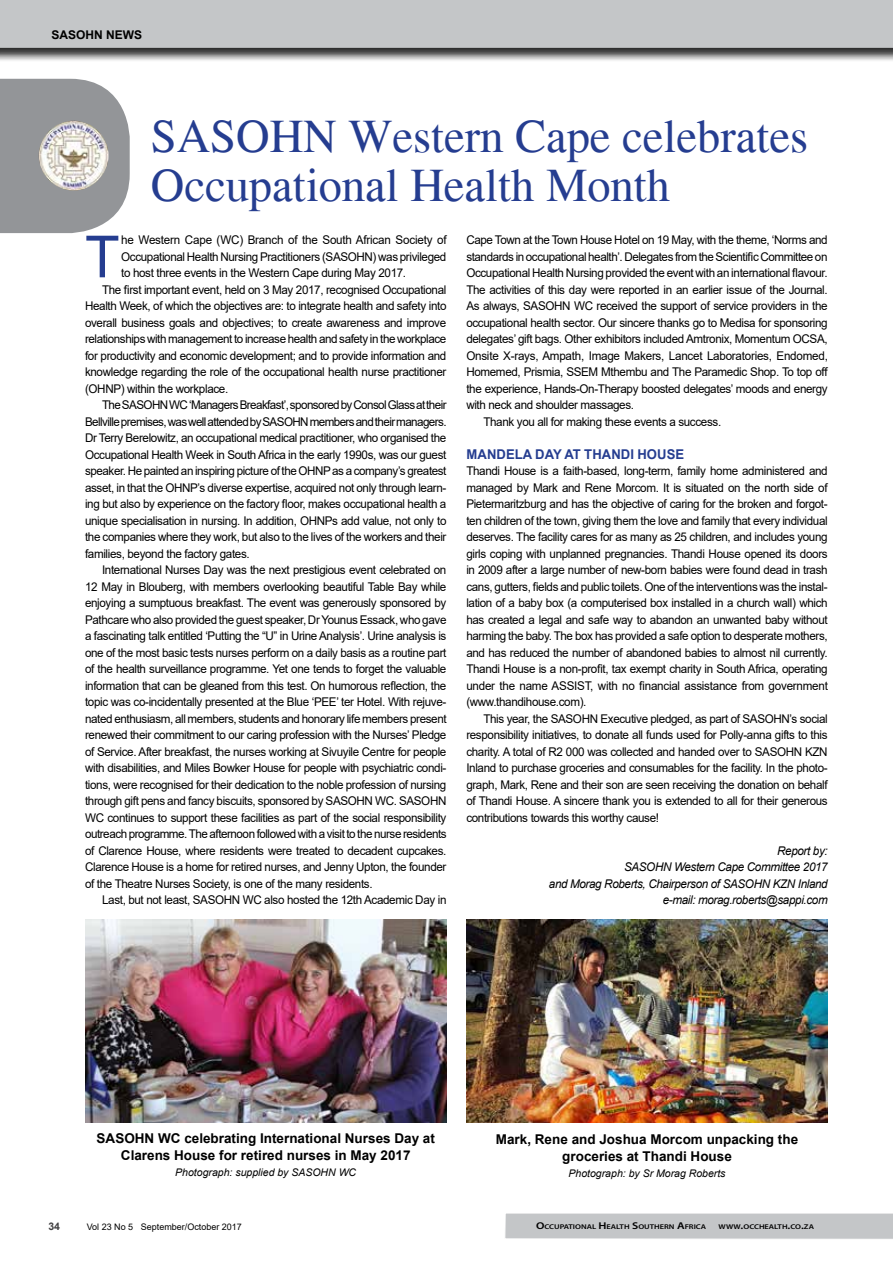
<style>
.page{position:relative;width:893px;height:1263px;background:#fff}
.page>*{position:absolute;margin:0;border:0;box-sizing:border-box;transform-origin:0 0}
.t1{font:58.05px "Arial";color:#253d90}
.t2{font:46.5px/49.5px "Times";color:#253d90}
.t3{font:700 13.5px/16.5px "Arial";color:#000;text-align:center}
.t4{font:700 13.5px "Arial";letter-spacing:.005em;color:#253d90}
.t5{font:12px/16.5px "Arial";letter-spacing:-.03em;color:#000;text-align:justify}
.t6{font:12px "Arial";letter-spacing:-.05em;color:#000}
.t7{font:italic 12px/16.5px "Arial";letter-spacing:-.03em;color:#000;text-align:right}
.t8{font:700 12px "Arial";color:#000}
.t9{font:italic 10.5px "Arial";color:#000}
.t10{font:700 10.5px "Arial";color:#414042}
.t11{font:9px "Arial";color:#000}
.t12{font:600 6.9px "Myriad Pro";color:#000;scale:1.21 1}
.s1{font-size:9.9px}
</style>
<div class="page">
<div style="left:0;top:0;width:893px;height:62px;background:#000;opacity:.6"></div>
<div style="left:0;top:0;width:893px;height:48px;background:#c4c6c8"></div>
<svg style="left:505px;top:1213px;width:388px;height:26px"></svg>
<img style="left:85px;top:920px;width:361px;height:203px">
<img style="left:466px;top:920px;width:362px;height:203px">
<svg style="left:0;top:79px;width:130px;height:154px"></svg>
<img style="left:39px;top:121px;width:70px;height:70px;border-radius:35px">
<p class="t8" style="left:51px;top:27px;width:92px">SASOHN NEWS</p>
<h2 class="t2" style="left:151px;top:111px;width:659px">SASOHN Western Cape celebrates<br>Occupational Health Month</h2>
<h1 class="t1" style="left:85px;top:217px;width:36px">T</h1>
<p class="t5" style="left:121px;top:232px;width:327px">he Western Cape (WC) Branch of the South African Society of</p>
<p class="t5" style="left:121px;top:248px;width:327px">Occupational Health Nursing Practitioners (SASOHN) was privileged</p>
<p class="t5" style="left:121px;top:265px;width:286px">to host three events in the Western Cape during May 2017.</p>
<p class="t5" style="left:102px;top:281px;width:346px">The first important event, held on 3 May 2017, recognised Occupational</p>
<p class="t5" style="left:85px;top:298px;width:363px">Health Week, of which the objectives are: to integrate health and safety into</p>
<p class="t5" style="left:85px;top:314px;width:363px">overall business goals and objectives; to create awareness and improve</p>
<p class="t5" style="left:85px;top:331px;width:363px">relationships with management to increase health and safety in the workplace</p>
<p class="t5" style="left:85px;top:347px;width:363px">for productivity and economic development; and to provide information and</p>
<p class="t5" style="left:85px;top:364px;width:363px">knowledge regarding the role of the occupational health nurse practitioner</p>
<p class="t5" style="left:85px;top:380px;width:145px">(OHNP) within the workplace.</p>
<p class="t6" style="left:102px;top:397px;width:346px">The SASOHN WC ‘Managers Breakfast’, sponsored by Consol Glass at their</p>
<p class="t6" style="left:85px;top:413px;width:363px">Bellville premises, was well attended by SASOHN members and their managers.</p>
<p class="t5" style="left:85px;top:430px;width:363px">Dr Terry Berelowitz, an occupational medical practitioner, who organised the</p>
<p class="t5" style="left:85px;top:446px;width:363px">Occupational Health Week in South Africa in the early 1990s, was our guest</p>
<p class="t5" style="left:85px;top:463px;width:363px">speaker. He painted an inspiring picture of the OHNP as a company’s greatest</p>
<p class="t5" style="left:85px;top:479px;width:363px">asset, in that the OHNP’s diverse expertise, acquired not only through learn-</p>
<p class="t5" style="left:85px;top:496px;width:363px">ing but also by experience on the factory floor, makes occupational health a</p>
<p class="t5" style="left:85px;top:512px;width:363px">unique specialisation in nursing. In addition, OHNPs add value, not only to</p>
<p class="t5" style="left:85px;top:529px;width:363px">the companies where they work, but also to the lives of the workers and their</p>
<p class="t5" style="left:85px;top:545px;width:166px">families, beyond the factory gates.</p>
<p class="t5" style="left:102px;top:562px;width:346px">International Nurses Day was the next prestigious event celebrated on</p>
<p class="t5" style="left:85px;top:578px;width:363px">12 May in Blouberg, with members overlooking beautiful Table Bay while</p>
<p class="t5" style="left:85px;top:595px;width:363px">enjoying a sumptuous breakfast. The event was generously sponsored by</p>
<p class="t5" style="left:85px;top:611px;width:363px">Pathcare who also provided the guest speaker, Dr Younus Essack, who gave</p>
<p class="t5" style="left:85px;top:628px;width:363px">a fascinating talk entitled ‘Putting the “U” in Urine Analysis’. Urine analysis is</p>
<p class="t5" style="left:85px;top:644px;width:363px">one of the most basic tests nurses perform on a daily basis as a routine part</p>
<p class="t5" style="left:85px;top:661px;width:363px">of the health surveillance programme. Yet one tends to forget the valuable</p>
<p class="t5" style="left:85px;top:677px;width:363px">information that can be gleaned from this test. On humorous reflection, the</p>
<p class="t5" style="left:85px;top:694px;width:363px">topic was co-incidentally presented at the Blue ‘PEE’ ter Hotel. With rejuve-</p>
<p class="t5" style="left:85px;top:710px;width:363px">nated enthusiasm, all members, students and honorary life members present</p>
<p class="t5" style="left:85px;top:727px;width:363px">renewed their commitment to our caring profession with the Nurses’ Pledge</p>
<p class="t5" style="left:85px;top:743px;width:363px">of Service. After breakfast, the nurses working at Sivuyile Centre for people</p>
<p class="t5" style="left:85px;top:760px;width:363px">with disabilities, and Miles Bowker House for people with psychiatric condi-</p>
<p class="t5" style="left:85px;top:776px;width:363px">tions, were recognised for their dedication to the noble profession of nursing</p>
<p class="t5" style="left:85px;top:793px;width:363px">through gift pens and fancy biscuits, sponsored by SASOHN WC. SASOHN</p>
<p class="t5" style="left:85px;top:809px;width:363px">WC continues to support these facilities as part of the social responsibility</p>
<p class="t5" style="left:85px;top:826px;width:363px">outreach programme. The afternoon followed with a visit to the nurse residents</p>
<p class="t5" style="left:85px;top:842px;width:363px">of Clarence House, where residents were treated to decadent cupcakes.</p>
<p class="t5" style="left:85px;top:859px;width:363px">Clarence House is a home for retired nurses, and Jenny Upton, the founder</p>
<p class="t5" style="left:85px;top:875px;width:289px">of the Theatre Nurses Society, is one of the many residents.</p>
<p class="t5" style="left:102px;top:892px;width:346px">Last, but not least, SASOHN WC also hosted the 12th Academic Day in</p>
<p class="t5" style="left:466px;top:232px;width:363px">Cape Town at the Town House Hotel on 19 May, with the theme, ‘Norms and</p>
<p class="t5" style="left:466px;top:248px;width:363px">standards in occupational health’. Delegates from the Scientific Committee on</p>
<p class="t5" style="left:466px;top:265px;width:363px">Occupational Health Nursing provided the event with an international flavour.</p>
<p class="t5" style="left:466px;top:281px;width:363px">The activities of this day were reported in an earlier issue of the Journal.</p>
<p class="t5" style="left:466px;top:298px;width:363px">As always, SASOHN WC received the support of service providers in the</p>
<p class="t5" style="left:466px;top:314px;width:363px">occupational health sector. Our sincere thanks go to Medisa for sponsoring</p>
<p class="t5" style="left:466px;top:331px;width:363px">delegates’ gift bags. Other exhibitors included Amtronix, Momentum OCSA,</p>
<p class="t5" style="left:466px;top:347px;width:363px">Onsite X-rays, Ampath, Image Makers, Lancet Laboratories, Endomed,</p>
<p class="t5" style="left:466px;top:364px;width:363px">Homemed, Prismia, SSEM Mthembu and The Paramedic Shop. To top off</p>
<p class="t5" style="left:466px;top:380px;width:363px">the experience, Hands-On-Therapy boosted delegates’ moods and energy</p>
<p class="t5" style="left:466px;top:397px;width:169px">with neck and shoulder massages.</p>
<p class="t5" style="left:483px;top:413px;width:239px">Thank you all for making these events a success.</p>
<p class="t4" style="left:467px;top:445px;width:219px">MANDELA DAY AT THANDI HOUSE</p>
<p class="t5" style="left:466px;top:463px;width:363px">Thandi House is a faith-based, long-term, family home administered and managed by Mark and Rene Morcom. It is situated on the north side of Pietermaritzburg and has the objective of caring for the broken and forgot&shy;ten children of the town, giving them the love and family that every individual deserves. The facility cares for as many as 25 children, and includes young girls coping with unplanned pregnancies. Thandi House opened its doors in 2009 after a large number of new-born babies were found dead in trash cans, gutters, fields and public toilets. One of the interventions was the instal&shy;lation of a baby box (a computerised box installed in a church wall) which has created a legal and safe way to abandon an unwanted baby without harming the baby. The box has provided a safe option to desperate mothers, and has reduced the number of abandoned babies to almost nil currently.<br>Thandi House is a non-profit, tax exempt charity in South Africa, operating under the name ASSIST, with no financial assistance from government (www.thandihouse.com).</p>
<p class="t5" style="left:466px;top:710px;width:363px;text-indent:17px">This year, the SASOHN Executive pledged, as part of SASOHN’s social responsibility initiatives, to donate all funds used for Polly-anna gifts to this charity. A total of R2 000 was collected and handed over to SASOHN KZN Inland to purchase groceries and consumables for the facility. In the photo&shy;graph, Mark, Rene and their son are seen receiving the donation on behalf of Thandi House. A sincere thank you is extended to all for their generous contributions towards this worthy cause!</p>
<p class="t7" style="left:549px;top:842px;width:280px">Report by:<br>SASOHN Western Cape Committee 2017<br>and Morag Roberts, Chairperson of SASOHN KZN Inland e-mail: morag.roberts@sappi.com</p>
<p class="t3" style="left:97px;top:1130px;width:340px">SASOHN WC celebrating International Nurses Day at<br>Clarens House for retired nurses in May 2017</p>
<p class="t9" style="left:175px;top:1166px;width:182px">Photograph: supplied by SASOHN WC</p>
<p class="t3" style="left:496px;top:1131px;width:304px">Mark, Rene and Joshua Morcom unpacking the groceries at Thandi House</p>
<p class="t9" style="left:569px;top:1166px;width:158px">Photograph: by Sr Morag Roberts</p>
<p class="t10" style="left:48px;top:1219px;width:13px">34</p>
<p class="t11" style="left:87px;top:1220px;width:157px">Vol 23 No 5 September/October 2017</p>
<p class="t12" style="left:536px;top:1222px;width:142px"><span class="s1">O</span>CCUPATIONAL <span class="s1">H</span>EALTH <span class="s1">S</span>OUTHERN <span class="s1">A</span>FRICA</p>
<p class="t12" style="left:719px;top:1222px;width:80px">WWW<span class="s1">.</span>OCCHEALTH<span class="s1">.</span>CO<span class="s1">.</span>ZA</p>
</div>
